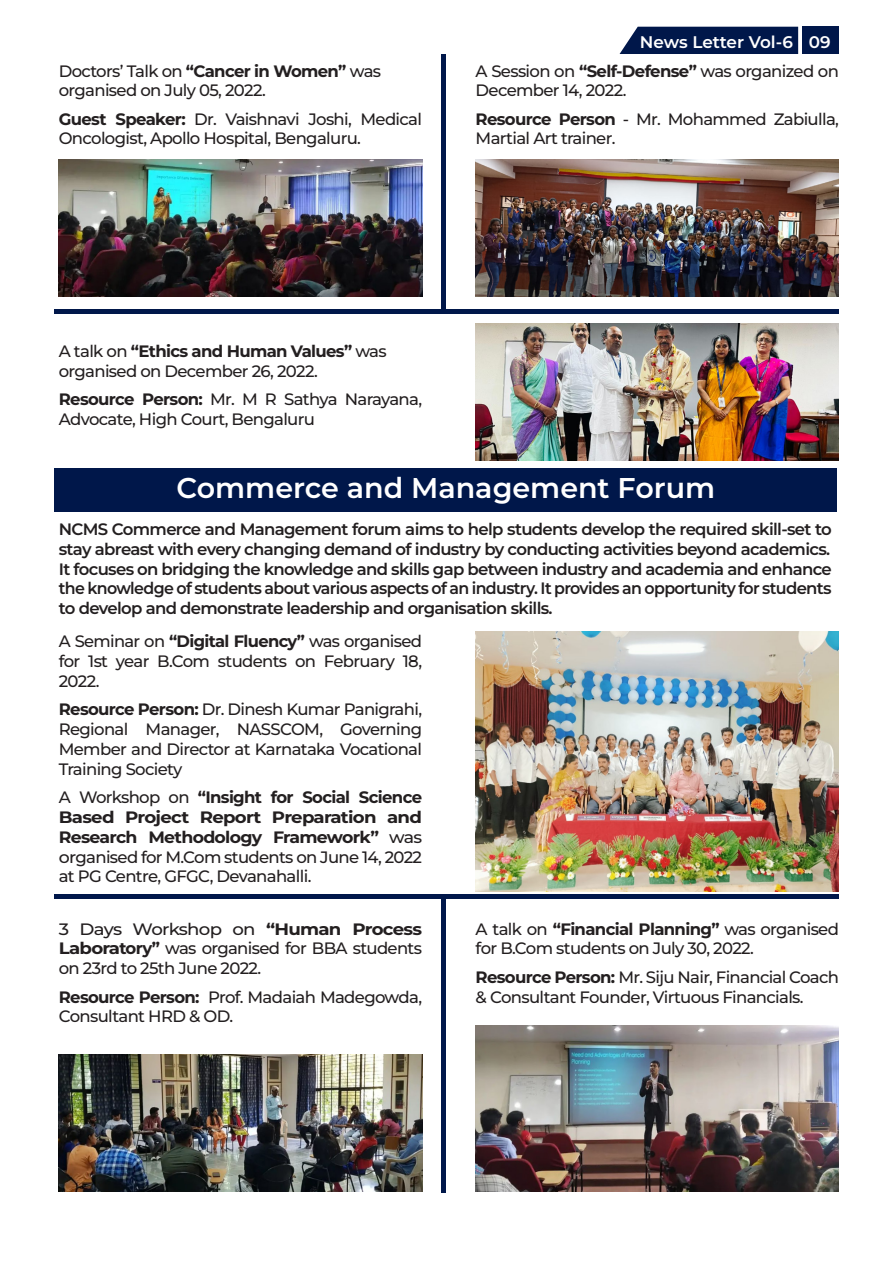
<style>
.page{position:relative;width:893px;height:1263px;background:#fff}
.page>*{position:absolute;margin:0;border:0;box-sizing:border-box;transform-origin:0 0}
.t1{font:600 28.5px "Montserrat";color:#fff}
.t2{font:600 16.8px "Montserrat";letter-spacing:-.005em;color:#fff}
.t3{font:500 16.5px/19.8px "Montserrat";letter-spacing:-.04em;color:#231f20}
.t4{font:600 16.5px/19.8px "Montserrat";letter-spacing:-.04em;color:#231f20}
.t5{font:700 16.5px/19.8px "Montserrat";letter-spacing:-.04em;color:#231f20;text-align:justify}
.t6{font:500 16.5px/19.8px "Montserrat";letter-spacing:-.04em;color:#231f20;text-align:justify;scale:1.1 1}
.s1{font-weight:700}
.s2{font-weight:500}
</style>
<div class="page">
<img style="left:59px;top:159px;width:363px;height:137px">
<img style="left:59px;top:1055px;width:363px;height:136px">
<img style="left:476px;top:159px;width:363px;height:137px">
<img style="left:476px;top:1025px;width:363px;height:166px">
<img style="left:476px;top:323px;width:363px;height:137px">
<div style="left:620px;top:27px;width:178px;height:27px;background:#00174a"></div>
<div style="left:802px;top:27px;width:37px;height:27px;background:#00174a"></div>
<div style="left:441px;top:54px;width:5px;height:257px;background:#00174a"></div>
<div style="left:441px;top:898px;width:5px;height:294px;background:#00174a"></div>
<div style="left:54px;top:309px;width:785px;height:5px;background:#00174a"></div>
<div style="left:54px;top:894px;width:785px;height:5px;background:#00174a"></div>
<div style="left:55px;top:468px;width:782px;height:43px;background:#00174a"></div>
<img style="left:476px;top:631px;width:363px;height:261px">
<p class="t3" style="left:59px;top:60px;width:324px">Doctors’ Talk on <span class="s1">“Cancer in Women”</span> was</p>
<p class="t3" style="left:59px;top:80px;width:209px">organised on July 05, 2022.</p>
<p class="t3" style="left:59px;top:108px;width:365px"><span class="s1">Guest Speaker:</span> Dr. Vaishnavi Joshi, Medical<br>Oncologist, Apollo Hospital, Bengaluru.</p>
<p class="t2" style="left:640px;top:31px;width:154px">News Letter Vol-6</p>
<p class="t2" style="left:809px;top:31px;width:23px">09</p>
<p class="t3" style="left:476px;top:60px;width:365px">A Session on <span class="s1">“Self-Defense”</span> was organized on<br>December 14, 2022.</p>
<p class="t3" style="left:476px;top:108px;width:365px"><span class="s1">Resource Person</span> - Mr. Mohammed Zabiulla,<br>Martial Art trainer.</p>
<p class="t5" style="left:59px;top:341px;width:329px"><span class="s2">A talk on</span> “Ethics and Human Values” <span class="s2">was</span></p>
<p class="t3" style="left:59px;top:361px;width:260px">organised on December 26, 2022.</p>
<p class="t3" style="left:59px;top:389px;width:365px"><span class="s1">Resource Person:</span> Mr. M R Sathya Narayana,<br>Advocate, High Court, Bengaluru</p>
<p class="t1" style="left:177px;top:469px;width:540px">Commerce and Management Forum</p>
<p class="t4" style="left:59px;top:519px;width:774px">NCMS Commerce and Management forum aims to help students develop the required skill-set to stay abreast with every changing demand of industry by conducting activities beyond academics.</p>
<p class="t4" style="left:59px;top:558px;width:774px;text-align:justify">It focuses on bridging the knowledge and skills gap between industry and academia and enhance the knowledge of students about various aspects of an industry. It provides an opportunity for students to develop and demonstrate leadership and organisation skills.</p>
<p class="t3" style="left:59px;top:631px;width:365px;text-align:justify">A Seminar on <span class="s1">“Digital Fluency”</span> was organised for 1st year B.Com students on February 18, 2022.</p>
<p class="t3" style="left:59px;top:699px;width:365px"><span class="s1">Resource Person:</span> Dr. Dinesh Kumar Panigrahi,</p>
<p class="t3" style="left:59px;top:719px;width:365px;text-align:justify">Regional Manager, NASSCOM, Governing Member and Director at Karnataka Vocational Training Society</p>
<p class="t5" style="left:59px;top:787px;width:365px"><span class="s2">A Workshop on</span> “Insight for Social Science Based Project Report Preparation and Research Methodology Framework” <span class="s2">was organised for M.Com students on June 14, 2022 at PG Centre, GFGC, Devanahalli.</span></p>
<p class="t6" style="left:59px;top:918px;width:332px">3 Days Workshop on <span class="s1">“Human Process Laboratory”</span> was organised for BBA students on 23rd to 25th June 2022.</p>
<p class="t3" style="left:59px;top:986px;width:365px"><span class="s1">Resource Person:</span> Prof. Madaiah Madegowda,<br>Consultant HRD &amp; OD.</p>
<p class="t3" style="left:476px;top:918px;width:365px">A talk on <span class="s1">“Financial Planning”</span> was organised for B.Com students on July 30, 2022.</p>
<p class="t3" style="left:476px;top:966px;width:365px"><span class="s1">Resource Person:</span> Mr. Siju Nair, Financial Coach &amp; Consultant Founder, Virtuous Financials.</p>
</div>
